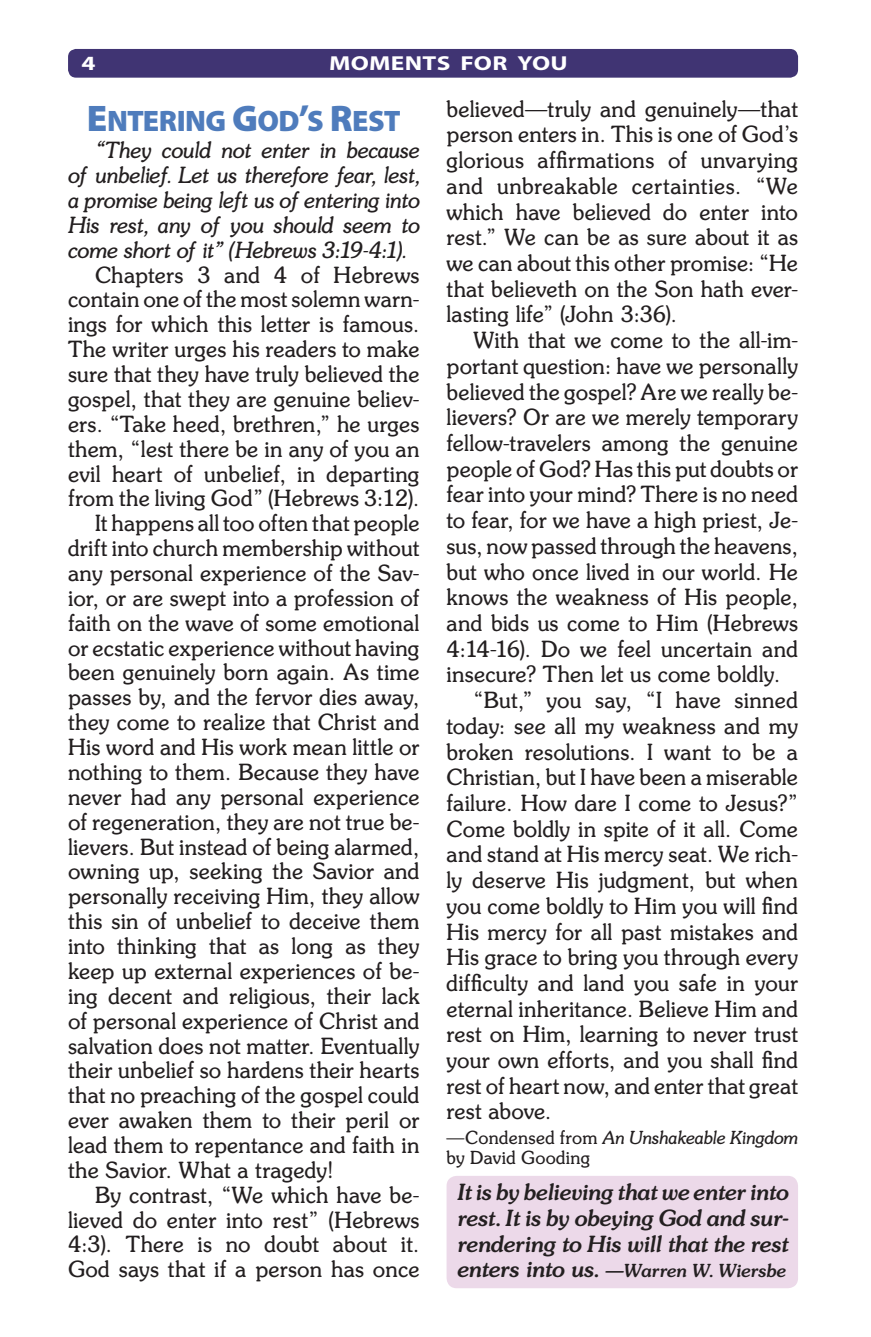
<style>
.page{position:relative;width:871px;height:1337px;background:#fff}
.page>*{position:absolute;margin:0;border:0;box-sizing:border-box;transform-origin:0 0}
.Headline{font:29.7px "Myriad Pro Black SC800";letter-spacing:-.025em;color:#4f7cbc}
.Body_Text{font:22.28px/24.8px "Souvenir";letter-spacing:.005em;color:#231f20;text-align:justify}
.Body_Text-2{font:italic 22.28px/24.8px "Souvenir";letter-spacing:-.01em;color:#231f20;text-align:justify}
.Pullquote{font:italic 700 22.28px/25.7px "Souvenir";letter-spacing:-.01em;color:#231f20;text-align:justify}
.t1{font:700 20.25px "Myriad Pro";letter-spacing:.01em;color:#fff;scale:1.25 1}
.Credit_Line{font:18px/20.2px "Souvenir";letter-spacing:.015em;color:#231f20}
.Pullquote-2{font:italic 700 18px "Souvenir";letter-spacing:-.005em;color:#231f20}
.s1{font-size:37.12px}
.s2{font-style:italic}
.s3{font-size:22.28px}
</style>
<div class="page">
<div style="left:68px;top:49px;width:730px;height:29px;background:#403473;border-radius:8px"></div>
<div style="left:446px;top:1175px;width:352px;height:113px;background:#ecd9e9;border-radius:10px"></div>
<p class="t1" style="left:82px;top:50px;width:13px">4</p>
<p class="t1" style="left:329px;top:50px;width:192px">MOMENTS FOR YOU</p>
<p class="Headline" style="left:87px;top:104px;width:315px"><span class="s1">E</span>NTERING <span class="s1">G</span>OD<span class="s1">’</span>S <span class="s1">R</span>EST</p>
<p class="Body_Text-2" style="left:68px;top:137px;width:353px;text-indent:27px">“They could not enter in because of unbelief. Let us therefore fear, lest, a promise being left us of entering into His rest, any of you should seem to come short of it” (Hebrews 3:19-4:1).</p>
<p class="Body_Text" style="left:68px;top:262px;width:353px;text-indent:27px">Chapters 3 and 4 of Hebrews contain one of the most solemn warn&shy;ings for which this letter is famous.<br>The writer urges his readers to make sure that they have truly believed the gospel, that they are genuine believ&shy;ers. “Take heed, brethren,” he urges them, “lest there be in any of you an evil heart of unbelief, in departing from the living God” (Hebrews 3:12).</p>
<p class="Body_Text" style="left:68px;top:510px;width:353px;text-indent:27px">It happens all too often that people drift into church membership without any personal experience of the Sav&shy;ior, or are swept into a profession of faith on the wave of some emotional or ecstatic experience without having been genuinely born again. As time passes by, and the fervor dies away, they come to realize that Christ and His word and His work mean little or nothing to them. Because they have never had any personal experience of regeneration, they are not true be&shy;lievers. But instead of being alarmed, owning up, seeking the Savior and personally receiving Him, they allow this sin of unbelief to deceive them into thinking that as long as they keep up external experiences of be&shy;ing decent and religious, their lack of personal experience of Christ and salvation does not matter. Eventually their unbelief so hardens their hearts that no preaching of the gospel could ever awaken them to their peril or lead them to repentance and faith in the Savior. What a tragedy!</p>
<p class="Body_Text" style="left:68px;top:1181px;width:353px;text-indent:27px">By contrast, “We which have be&shy;lieved do enter into rest” (Hebrews 4:3). There is no doubt about it.<br>God says that if a person has once</p>
<p class="Body_Text" style="left:446px;top:95px;width:353px;line-height:25.7px">believed—truly and genuinely—that person enters in. This is one of God’s glorious affirmations of unvarying and unbreakable certainties. “We which have believed do enter into rest.” We can be as sure about it as we can about this other promise: “He that believeth on the Son hath ever&shy;lasting life” (John 3:36).</p>
<p class="Body_Text" style="left:446px;top:327px;width:353px;line-height:25.7px;text-indent:27px">With that we come to the all-im&shy;portant question: have we personally believed the gospel? Are we really be&shy;lievers? Or are we merely temporary fellow-travelers among the genuine people of God? Has this put doubts or fear into your mind? There is no need to fear, for we have a high priest, Je&shy;sus, now passed through the heavens, but who once lived in our world. He knows the weakness of His people, and bids us come to Him (Hebrews 4:14-16). Do we feel uncertain and insecure? Then let us come boldly.</p>
<p class="Body_Text" style="left:446px;top:686px;width:353px;line-height:25.7px;text-indent:27px">“But,” you say, “I have sinned today: see all my weakness and my broken resolutions. I want to be a Christian, but I have been a miserable failure. How dare I come to Jesus?” Come boldly in spite of it all. Come and stand at His mercy seat. We rich&shy;ly deserve His judgment, but when you come boldly to Him you will find His mercy for all past mistakes and His grace to bring you through every difficulty and land you safe in your eternal inheritance. Believe Him and rest on Him, learning to never trust your own efforts, and you shall find rest of heart now, and enter that great rest above.</p>
<p class="Credit_Line" style="left:446px;top:1127px;width:353px">—Condensed from <span class="s2">An Unshakeable Kingdom </span>by David Gooding</p>
<p class="Pullquote" style="left:457px;top:1179px;width:333px">It is by believing that we enter into rest. It is by obeying God and sur&shy;rendering to His will that the rest</p>
<p class="Pullquote-2" style="left:457px;top:1259px;width:330px"><span class="s3">enters into us.</span> —Warren W. Wiersbe</p>
</div>
